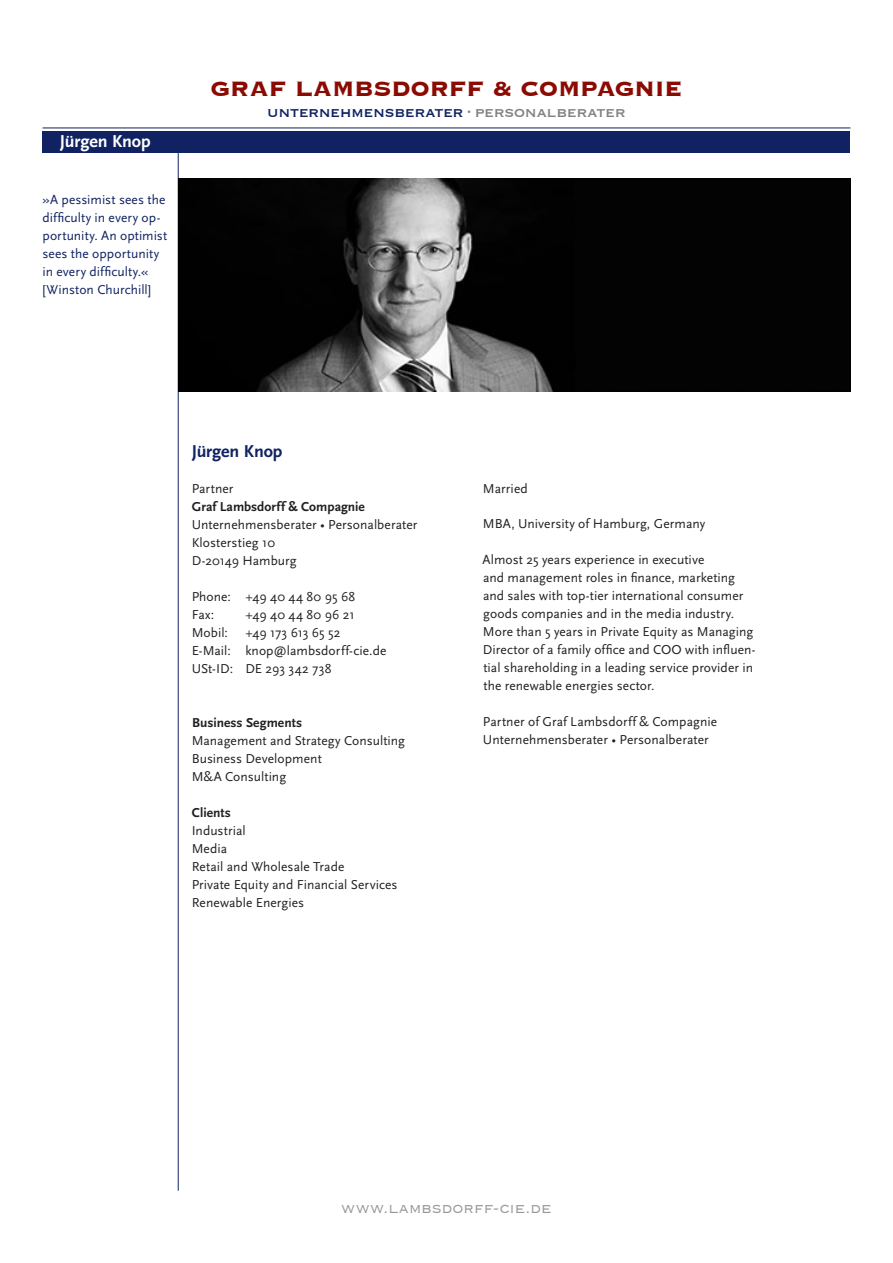
<style>
.page{position:relative;width:893px;height:1263px;background:#fff}
.page>*{position:absolute;margin:0;border:0;box-sizing:border-box;transform-origin:0 0}
.t1{font:700 27px "Copperplate";letter-spacing:-.015em;color:#8b0a02}
.t2{font:18px "Copperplate";letter-spacing:-.025em;color:#102261}
.t3{font:300 18px "Copperplate";letter-spacing:-.015em;color:#939598}
.t4{font:700 18px "Scala Sans";letter-spacing:-.01em;color:#fff}
.t5{font:700 18px "Scala Sans";letter-spacing:-.01em;color:#102261}
.t6{font:13.5px/18px "Scala Sans";letter-spacing:.005em;color:#231f20}
.t7{font:13.5px/18px "Scala Sans";letter-spacing:.005em;color:#102261}
.t8{font:700 13.5px "Scala Sans";color:#231f20}
.s1{color:#808285}
</style>
<div class="page">
<hr style="left:43px;top:128px;width:807px;height:1px;background:#102261">
<div style="left:43px;top:132px;width:807px;height:21px;background:#102261"></div>
<hr style="left:178px;top:153px;width:1px;height:1038px;background:#102261">
<img style="left:179px;top:179px;width:671px;height:212px">
<h2 class="t4" style="left:60px;top:132px;width:92px">Jürgen Knop</h2>
<p class="t7" style="left:43px;top:191px;width:126px">»A pessimist sees the difficulty in every op&shy;portunity. An optimist sees the opportunity in every difficulty.« [Winston Churchill]</p>
<h1 class="t1" style="left:211px;top:71px;width:473px">GRAF LAMBSDORFF &amp; COMPAGNIE</h1>
<h2 class="t2" style="left:267px;top:101px;width:360px">unternehmensberater <sup>.</sup> <span class="s1">personalberater</span></h2>
<h2 class="t5" style="left:192px;top:441px;width:92px">Jürgen Knop</h2>
<p class="t6" style="left:192px;top:479px;width:43px">Partner</p>
<p class="t8" style="left:192px;top:499px;width:175px">Graf Lambsdorff &amp; Compagnie</p>
<p class="t6" style="left:192px;top:515px;width:227px">Unternehmensberater • Personalberater<br>Klosterstieg 10<br>D-20149 Hamburg</p>
<p class="t6" style="left:192px;top:587px;width:165px">Phone: +49 40 44 80 95 68<br>Fax:</p>
<p class="t6" style="left:245px;top:605px;width:111px">+49 40 44 80 96 21</p>
<p class="t6" style="left:192px;top:623px;width:38px">Mobil:</p>
<p class="t6" style="left:192px;top:623px;width:196px;text-indent:54px">+49 173 613 65 52<br>E-Mail: knop@lambsdorff-cie.de<br>USt-ID: DE 293 342 738</p>
<p class="t8" style="left:192px;top:715px;width:112px">Business Segments</p>
<p class="t6" style="left:192px;top:731px;width:215px">Management and Strategy Consulting<br>Business Development<br>M&amp;A Consulting</p>
<p class="t8" style="left:192px;top:805px;width:41px">Clients</p>
<p class="t6" style="left:192px;top:821px;width:207px">Industrial<br>Media<br>Retail and Wholesale Trade<br>Private Equity and Financial Services<br>Renewable Energies</p>
<p class="t6" style="left:483px;top:479px;width:46px">Married</p>
<p class="t6" style="left:483px;top:515px;width:224px">MBA, University of Hamburg, Germany</p>
<p class="t6" style="left:483px;top:551px;width:275px">Almost 25 years experience in executive<br>and management roles in finance, marketing and sales with top-tier international consumer goods companies and in the media industry.<br>More than 5 years in Private Equity as Managing Director of a family office and COO with influen&shy;tial shareholding in a leading service provider in the renewable energies sector.</p>
<p class="t6" style="left:483px;top:713px;width:236px">Partner of Graf Lambsdorff &amp; Compagnie<br>Unternehmensberater • Personalberater</p>
<h2 class="t3" style="left:341px;top:1196px;width:212px">www.lambsdorff-cie.de</h2>
</div>
